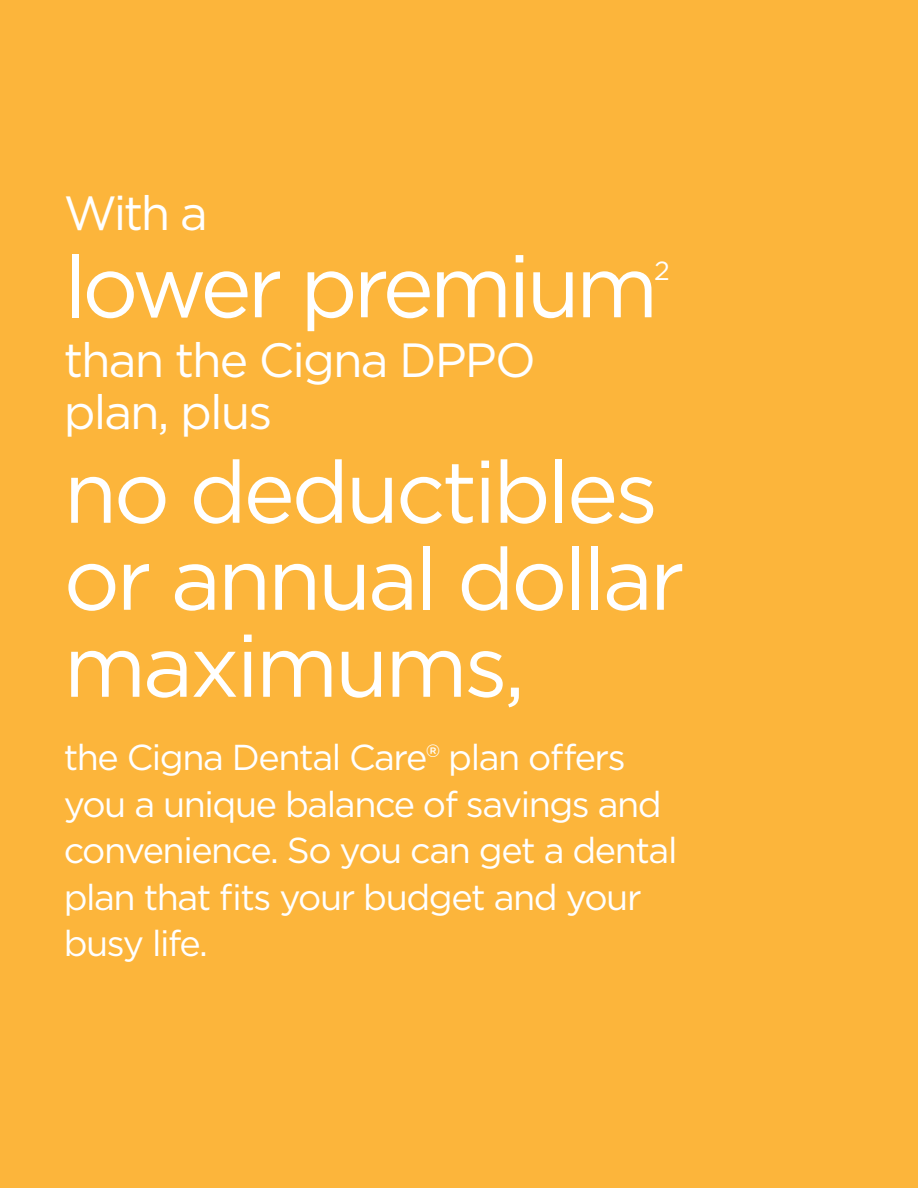
<style>
.page{position:relative;width:918px;height:1188px;background:#fcb53b}
.page>*{position:absolute;margin:0;border:0;box-sizing:border-box;transform-origin:0 0}
.Headline_2_bars_phot{font:87px/87px "Gotham";letter-spacing:-.04em;color:#fff}
.Headline_2_bars_phot-2{font:48px/52.5px "Gotham";letter-spacing:-.04em;color:#fff}
.Headline_2_bars_phot-3{font:36px/46.5px "Gotham";letter-spacing:-.04em;color:#fff}
.Headline_2_bars_phot-4{font:26.25px "Gotham";color:#fff}
</style>
<div class="page">
<p class="Headline_2_bars_phot-2" style="left:64px;top:186px;width:146px">With a</p>
<p class="Headline_2_bars_phot" style="left:64px;top:241px;width:596px">lower premium</p>
<p class="Headline_2_bars_phot-4" style="left:654px;top:254px;width:17px">2</p>
<p class="Headline_2_bars_phot-2" style="left:64px;top:332px;width:474px">than the Cigna DPPO plan, plus</p>
<p class="Headline_2_bars_phot" style="left:64px;top:447px;width:623px">no deductibles or annual dollar maximums,</p>
<p class="Headline_2_bars_phot-3" style="left:64px;top:734px;width:615px">the Cigna Dental Care® plan offers you a unique balance of savings and convenience. So you can get a dental plan that fits your budget and your busy life.</p>
</div>
